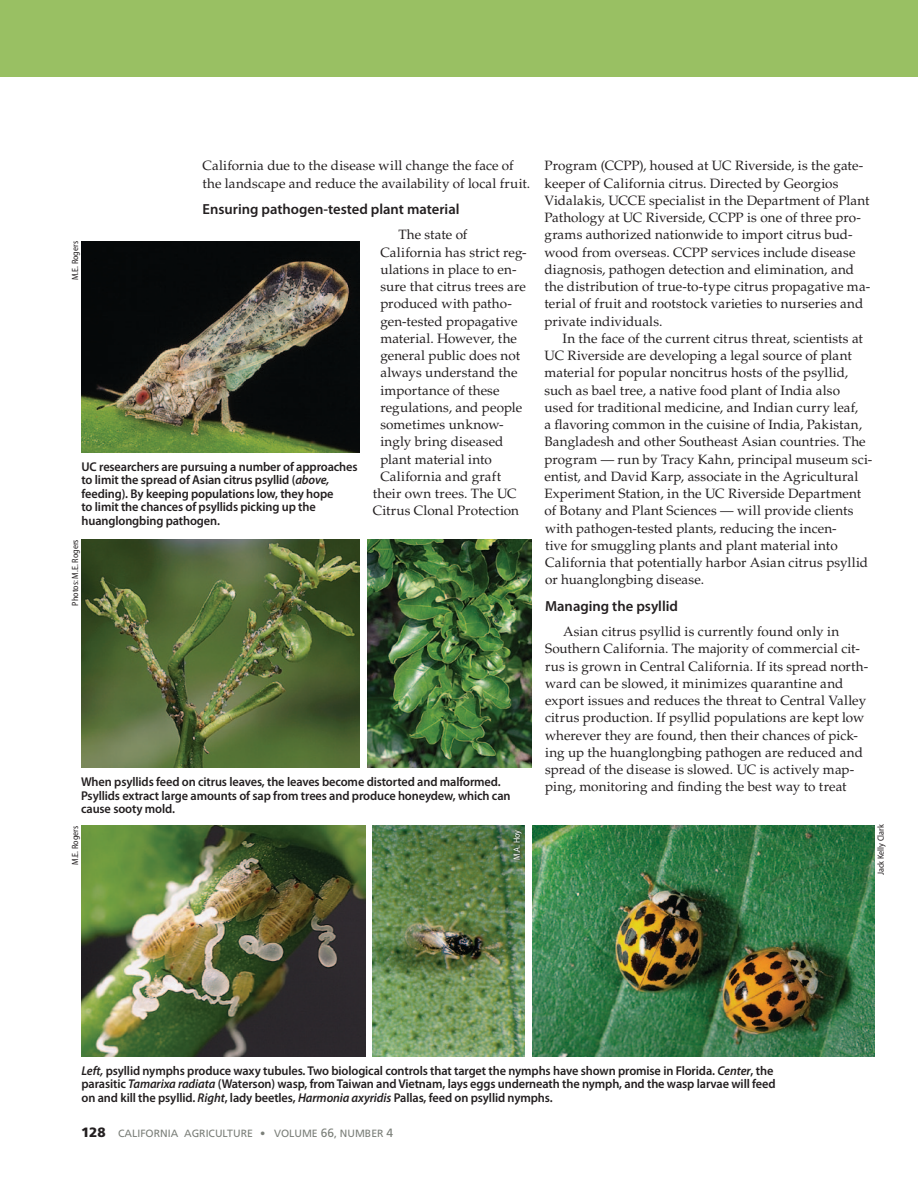
<style>
.page{position:relative;width:918px;height:1188px;background:#fff}
.page>*{position:absolute;margin:0;border:0;box-sizing:border-box;transform-origin:0 0}
.t1{font:600 14.7px "Myriad Pro";color:#231f20}
.t2{font:13.5px/17.2px "Palatino LT Std";letter-spacing:.005em;color:#231f20}
.t3{font:600 12.75px/13.5px "Myriad Pro";letter-spacing:-.01em;color:#231f20}
.t4{font:12px "Frutiger LT Std";color:#7b7f79}
.t5{font:10.5px "Frutiger LT Std";color:#7b7f79}
.t6{font:semi-condensed 9px "Myriad Pro";color:#231f20}
.t7{font:semi-condensed 9px "Myriad Pro";color:#fff}
.s1{font-style:italic}
.s2{font-weight:900;font-size:13.5px;color:#231f20}
.s3{font-size:12px}
</style>
<div class="page">
<img style="left:532px;top:825px;width:342px;height:231px">
<img style="left:373px;top:825px;width:151px;height:231px">
<img style="left:81px;top:825px;width:284px;height:231px">
<div style="left:511px;top:828px;width:14px;height:35px;background:#231f20;opacity:.6"></div>
<img style="left:81px;top:242px;width:278px;height:211px">
<img style="left:81px;top:539px;width:279px;height:228px">
<img style="left:367px;top:539px;width:165px;height:228px">
<div style="left:0;top:0;width:918px;height:77px;background:#99c063"></div>
<p class="t2" style="left:202px;top:157px;width:329px">California due to the disease will change the face of the landscape and reduce the availability of local fruit.</p>
<p class="t1" style="left:202px;top:200px;width:259px">Ensuring pathogen-tested plant material</p>
<p class="t2" style="left:398px;top:226px;width:71px">The state of</p>
<p class="t2" style="left:380px;top:244px;width:148px">California has strict reg-</p>
<p class="t2" style="left:380px;top:261px;width:138px">ulations in place to en-</p>
<p class="t2" style="left:380px;top:278px;width:147px">sure that citrus trees are</p>
<p class="t2" style="left:380px;top:295px;width:133px">produced with patho-</p>
<p class="t2" style="left:380px;top:313px;width:139px">gen-tested propagative</p>
<p class="t2" style="left:380px;top:330px;width:138px">material. However, the</p>
<p class="t2" style="left:380px;top:347px;width:141px">general public does not</p>
<p class="t2" style="left:380px;top:364px;width:139px">always understand the</p>
<p class="t2" style="left:380px;top:382px;width:121px">importance of these</p>
<p class="t2" style="left:380px;top:399px;width:143px">regulations, and people</p>
<p class="t2" style="left:380px;top:416px;width:125px">sometimes unknow-</p>
<p class="t2" style="left:380px;top:433px;width:125px">ingly bring diseased</p>
<p class="t2" style="left:380px;top:451px;width:113px">plant material into</p>
<p class="t2" style="left:380px;top:468px;width:122px">California and graft</p>
<p class="t2" style="left:373px;top:485px;width:145px">their own trees. The UC</p>
<p class="t2" style="left:373px;top:502px;width:148px">Citrus Clonal Protection</p>
<p class="t6" style="left:69px;top:280px;width:41px;rotate:-90deg">M.E. Rogers</p>
<p class="t3" style="left:81px;top:460px;width:278px">UC researchers are pursuing a number of approaches to limit the spread of Asian citrus psyllid (<span class="s1">above, </span>feeding). By keeping populations low, they hope<br>to limit the chances of psyllids picking up the huanglongbing pathogen.</p>
<p class="t6" style="left:69px;top:606px;width:68px;rotate:-90deg">Photos: M.E. Rogers</p>
<p class="t3" style="left:81px;top:775px;width:431px">When psyllids feed on citrus leaves, the leaves become distorted and malformed.<br>Psyllids extract large amounts of sap from trees and produce honeydew, which can cause sooty mold.</p>
<p class="t6" style="left:69px;top:865px;width:41px;rotate:-90deg">M.E. Rogers</p>
<p class="t7" style="left:511px;top:860px;width:32px;rotate:-90deg">M.A. Hoy</p>
<p class="t2" style="left:545px;top:157px;width:327px">Program (CCPP), housed at UC Riverside, is the gate&shy;keeper of California citrus. Directed by Georgios Vidalakis, UCCE specialist in the Department of Plant Pathology at UC Riverside, CCPP is one of three pro&shy;grams authorized nationwide to import citrus bud&shy;wood from overseas. CCPP services include disease diagnosis, pathogen detection and elimination, and the distribution of true-to-type citrus propagative ma&shy;terial of fruit and rootstock varieties to nurseries and private individuals.</p>
<p class="t2" style="left:545px;top:330px;width:329px;text-indent:18px">In the face of the current citrus threat, scientists at UC Riverside are developing a legal source of plant material for popular noncitrus hosts of the psyllid, such as bael tree, a native food plant of India also used for traditional medicine, and Indian curry leaf,<br>a flavoring common in the cuisine of India, Pakistan, Bangladesh and other Southeast Asian countries. The program — run by Tracy Kahn, principal museum sci&shy;entist, and David Karp, associate in the Agricultural Experiment Station, in the UC Riverside Department of Botany and Plant Sciences — will provide clients with pathogen-tested plants, reducing the incen-<br>tive for smuggling plants and plant material into California that potentially harbor Asian citrus psyllid or huanglongbing disease.</p>
<p class="t1" style="left:545px;top:597px;width:135px">Managing the psyllid</p>
<p class="t2" style="left:545px;top:623px;width:325px;text-indent:18px">Asian citrus psyllid is currently found only in Southern California. The majority of commercial cit&shy;rus is grown in Central California. If its spread north&shy;ward can be slowed, it minimizes quarantine and export issues and reduces the threat to Central Valley citrus production. If psyllid populations are kept low wherever they are found, then their chances of pick&shy;ing up the huanglongbing pathogen are reduced and spread of the disease is slowed. UC is actively map&shy;ping, monitoring and finding the best way to treat</p>
<p class="t6" style="left:875px;top:875px;width:53px;rotate:-90deg">Jack Kelly Clark</p>
<p class="t3" style="left:81px;top:1063px;width:696px"><span class="s1">Left,</span> psyllid nymphs produce waxy tubules. Two biological controls that target the nymphs have shown promise in Florida. <span class="s1">Center</span>, the parasitic <span class="s1">Tamarixa radiata</span> (Waterson) wasp, from Taiwan and Vietnam, lays eggs underneath the nymph, and the wasp larvae will feed on and kill the psyllid. <span class="s1">Right</span>, lady beetles, <span class="s1">Harmonia axyridis</span> Pallas, feed on psyllid nymphs.</p>
<p class="t5" style="left:81px;top:1128px;width:282px"><span class="s2">128</span> CALIFORNIA AGRICULTURE • VOLUME <span class="s3">66</span>, NUMBER</p>
<p class="t4" style="left:387px;top:1126px;width:8px">4</p>
</div>
